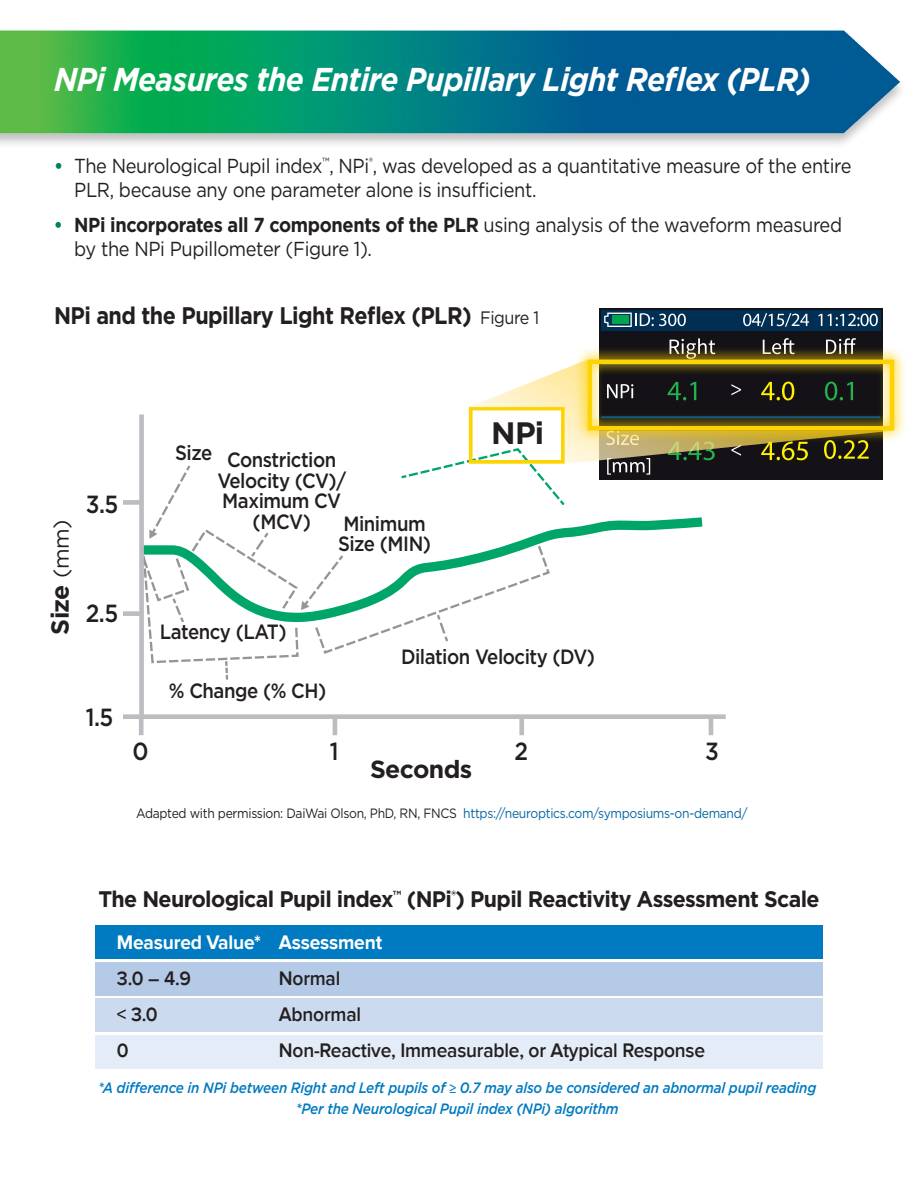
<style>
.page{position:relative;width:918px;height:1188px;background:#fff}
.page>*{position:absolute;margin:0;border:0;box-sizing:border-box;transform-origin:0 0}
.t1{font:italic 700 33px "Gotham";letter-spacing:-.02em;color:#fff;scale:.9 1}
.t2{font:700 31.05px "Gotham";color:#231f20}
.t3{font:700 24.75px "Gotham";letter-spacing:-.025em;color:#231f20}
.t4{font:500 24.75px "Gotham";color:#231f20;scale:.9 1}
.t5{font:700 24px "Gotham";letter-spacing:-.025em;color:#231f20;scale:.9 1}
.t6{font:700 22.5px "Gotham";letter-spacing:-.03em;color:#231f20;scale:.95 1}
.t7{font:500 20.7px/20.7px "Gotham";letter-spacing:-.025em;color:#231f20;scale:.9 1}
.t8{font:20.25px/24px "Gotham";letter-spacing:-.02em;color:#231f20;scale:.9 1}
.t9{font:600 20.25px "Proxima Nova";letter-spacing:-.01em;color:#231f20;scale:.95 1}
.t10{font:700 20.25px "Proxima Nova";letter-spacing:-.01em;color:#fff;scale:.95 1}
.t11{font:italic 500 15px/21px "Gotham";letter-spacing:-.015em;color:#007ac0;text-align:center;scale:.9 1}
.t12{font:13.5px "Gotham";letter-spacing:-.025em;color:#231f20;scale:.9 1}
.s1{font-weight:700;color:#008353}
.s2{font-weight:700}
.s3{font-weight:400;font-size:18px}
.s4{font-weight:400;font-size:21.75px}
.s5{color:#0065a1}
.s6{font-family:"Proxima Nova";font-weight:600;font-style:normal}
</style>
<div class="page">
<svg style="left:139px;top:414px;width:591px;height:307px"></svg>
<div style="left:123px;top:500px;width:19px;height:5px;background:#bcbdc0"></div>
<div style="left:123px;top:611px;width:19px;height:5px;background:#bcbdc0"></div>
<div style="left:123px;top:714px;width:19px;height:5px;background:#bcbdc0"></div>
<div style="left:139px;top:717px;width:5px;height:18px;background:#bcbdc0"></div>
<hr style="left:333px;top:717px;width:4px;height:18px;background:#bcbdc0">
<div style="left:519px;top:717px;width:5px;height:18px;background:#bcbdc0"></div>
<hr style="left:709px;top:717px;width:4px;height:18px;background:#bcbdc0">
<svg style="left:140px;top:407px;width:427px;height:273px"></svg>
<img style="left:0;top:30px;width:901px;height:114px">
<div style="left:599px;top:308px;width:284px;height:171px;background:#141216"></div>
<div style="left:601px;top:310px;width:279px;height:20px;background:#012f53"></div>
<svg style="left:743px;top:313px;width:66px;height:14px"></svg>
<svg style="left:818px;top:314px;width:4px;height:12px"></svg>
<svg style="left:828px;top:314px;width:50px;height:12px"></svg>
<svg style="left:670px;top:338px;width:45px;height:9px"></svg>
<svg style="left:763px;top:338px;width:32px;height:9px"></svg>
<svg style="left:826px;top:338px;width:30px;height:9px"></svg>
<svg style="left:607px;top:464px;width:43px;height:11px"></svg>
<svg style="left:604px;top:313px;width:82px;height:14px"></svg>
<div style="left:95px;top:925px;width:728px;height:33px;background:#007ac0"></div>
<div style="left:95px;top:962px;width:728px;height:33px;background:#b5cae7"></div>
<div style="left:95px;top:999px;width:728px;height:33px;background:#ccdaef"></div>
<div style="left:95px;top:1036px;width:728px;height:33px;background:#e4ecf7"></div>
<svg style="left:469px;top:364px;width:400px;height:100px"></svg>
<svg style="left:575px;top:347px;width:330px;height:96px"></svg>
<div style="left:588px;top:360px;width:306px;height:70px;border:4px solid #fed304"></div>
<h1 class="t1" style="left:54px;top:57px;width:842px">NPi Measures the Entire Pupillary Light Reflex (PLR)</h1>
<p class="t8" style="left:74px;top:153px;width:865px;text-indent:-20px"><span class="s1">•</span> The Neurological Pupil index<sup>™</sup>, NPi<sup>®</sup>, was developed as a quantitative measure of the entire<br>PLR, because any one parameter alone is insufficient.</p>
<p class="t8" style="left:74px;top:212px;width:855px;text-indent:-20px"><span class="s1">•</span> <span class="s2">NPi incorporates all 7 components of the PLR</span> using analysis of the waveform measured by the NPi Pupillometer (Figure 1).</p>
<p class="t5" style="left:54px;top:300px;width:541px">NPi and the Pupillary Light Reflex (PLR) <span class="s3">Figure 1</span></p>
<p class="t3" style="left:44px;top:635px;width:116px;rotate:-90deg">Size <span class="s4">(mm)</span></p>
<p class="t4" style="left:86px;top:488px;width:38px">3.5</p>
<p class="t4" style="left:86px;top:597px;width:38px">2.5</p>
<p class="t4" style="left:86px;top:701px;width:32px">1.5</p>
<p class="t7" style="left:175px;top:449px;width:181px">Size Constriction</p>
<p class="t7" style="left:217px;top:470px;width:144px">Velocity (CV)/</p>
<p class="t7" style="left:222px;top:490px;width:134px">Maximum CV</p>
<p class="t7" style="left:253px;top:511px;width:66px">(MCV)</p>
<p class="t7" style="left:338px;top:513px;width:105px">Minimum<br>Size (MIN)</p>
<p class="t7" style="left:160px;top:621px;width:143px">Latency (LAT)</p>
<h2 class="t2" style="left:491px;top:413px;width:54px">NPi</h2>
<p class="t7" style="left:169px;top:680px;width:176px">% Change (% CH)</p>
<p class="t7" style="left:401px;top:646px;width:217px">Dilation Velocity (DV)</p>
<p class="t4" style="left:133px;top:735px;width:19px">0</p>
<p class="t4" style="left:330px;top:735px;width:11px">1</p>
<p class="t4" style="left:515px;top:735px;width:17px">2</p>
<p class="t4" style="left:705px;top:735px;width:17px">3</p>
<p class="t3" style="left:370px;top:752px;width:104px">Seconds</p>
<p class="t12" style="left:136px;top:804px;width:681px">Adapted with permission: DaiWai Olson, PhD, RN, FNCS <span class="s5">https://neuroptics.com/symposiums-on-demand/</span></p>
<p class="t6" style="left:98px;top:884px;width:761px">The Neurological Pupil index<sup>™</sup> (NPi<sup>®</sup>) Pupil Reactivity Assessment Scale</p>
<p class="t10" style="left:117px;top:930px;width:281px">Measured Value* Assessment</p>
<p class="t9" style="left:117px;top:967px;width:80px">3.0 – 4.9</p>
<p class="t9" style="left:279px;top:967px;width:66px">Normal</p>
<p class="t9" style="left:117px;top:1003px;width:45px">&lt; 3.0</p>
<p class="t9" style="left:279px;top:1003px;width:88px">Abnormal</p>
<p class="t9" style="left:117px;top:1039px;width:14px">0</p>
<p class="t9" style="left:279px;top:1039px;width:450px">Non-Reactive, Immeasurable, or Atypical Response</p>
<p class="t11" style="left:98px;top:1077px;width:799px">*A difference in NPi between Right and Left pupils of <span class="s6">≥</span> 0.7 may also be considered an abnormal pupil reading *Per the Neurological Pupil index (NPi) algorithm</p>
</div>
